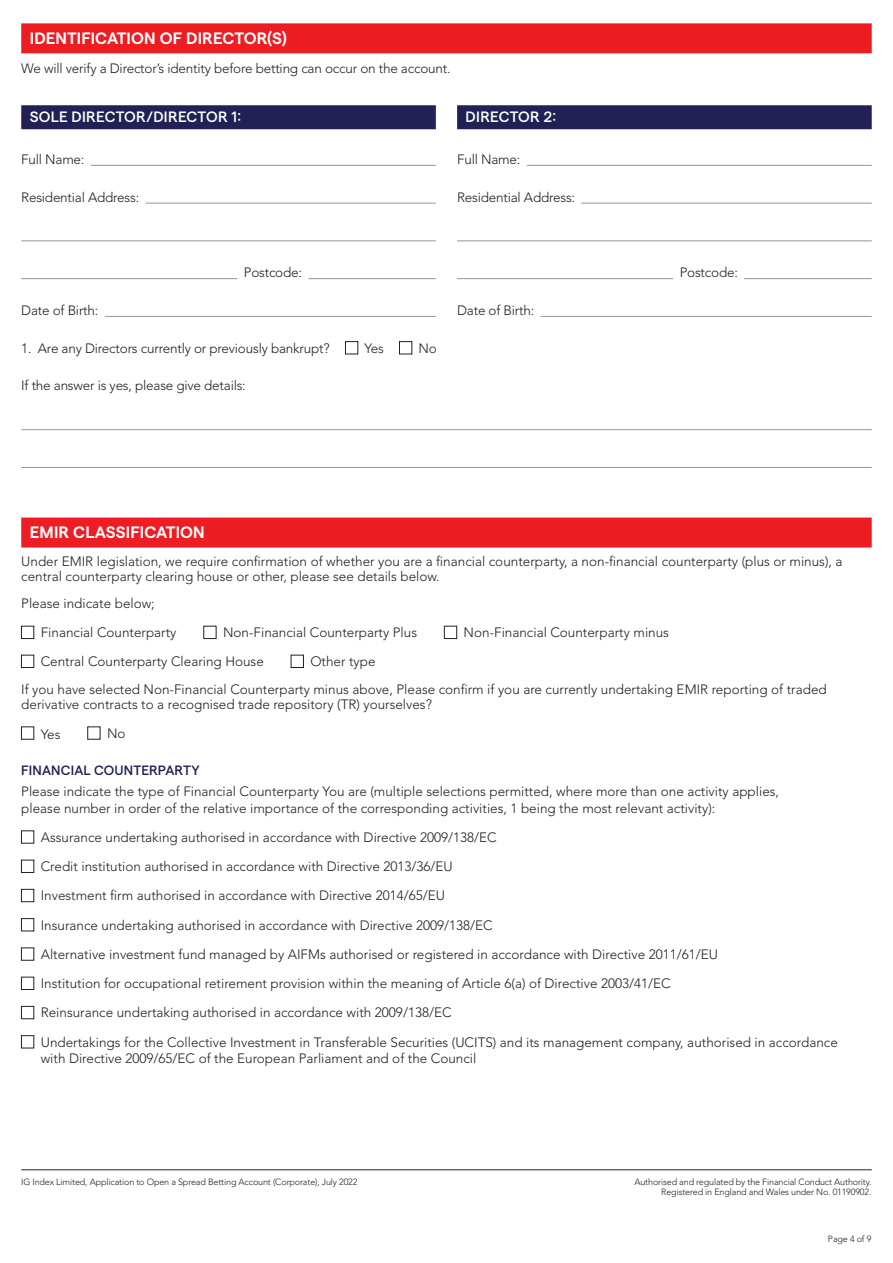
<style>
.page{position:relative;width:893px;height:1263px;background:#fff}
.page>*{position:absolute;margin:0;border:0;box-sizing:border-box;transform-origin:0 0}
.t1{font:600 16.5px "Matter SQ";letter-spacing:.01em;color:#fff}
.t2{font:500 15px "Matter SQ";letter-spacing:.015em;color:#fff}
.t3{font:300 13.5px/29.2px "Avenir LT Std";color:#231f20}
.t4{font:500 13.5px "Matter SQ";letter-spacing:.01em;color:#212156}
.t5{font:300 9px/10.5px "Avenir LT Std";letter-spacing:-.015em;color:#231f20;text-align:right}
</style>
<div class="page">
<hr style="left:21px;top:1169px;width:851px;height:1px;background:#231f20">
<div style="left:21px;top:23px;width:851px;height:30px;background:#ee1d23"></div>
<div style="left:21px;top:105px;width:415px;height:24px;background:#212156"></div>
<hr style="left:91px;top:165px;width:345px;height:1px;background:#939598">
<hr style="left:146px;top:203px;width:290px;height:1px;background:#939598">
<hr style="left:21px;top:241px;width:415px;height:1px;background:#939598">
<hr style="left:21px;top:278px;width:216px;height:1px;background:#939598">
<hr style="left:308px;top:278px;width:128px;height:1px;background:#939598">
<hr style="left:105px;top:316px;width:331px;height:1px;background:#939598">
<div style="left:457px;top:105px;width:415px;height:24px;background:#212156"></div>
<hr style="left:527px;top:165px;width:345px;height:1px;background:#939598">
<hr style="left:581px;top:203px;width:291px;height:1px;background:#939598">
<hr style="left:457px;top:241px;width:415px;height:1px;background:#939598">
<hr style="left:457px;top:278px;width:216px;height:1px;background:#939598">
<hr style="left:744px;top:278px;width:128px;height:1px;background:#939598">
<hr style="left:541px;top:316px;width:331px;height:1px;background:#939598">
<hr style="left:21px;top:429px;width:851px;height:1px;background:#939598">
<hr style="left:21px;top:467px;width:851px;height:1px;background:#939598">
<div style="left:21px;top:517px;width:851px;height:30px;background:#ee1d23"></div>
<div style="left:345px;top:341px;width:13px;height:13px;border:1px solid #231f20"></div>
<div style="left:399px;top:341px;width:13px;height:13px;border:1px solid #231f20"></div>
<div style="left:21px;top:626px;width:13px;height:13px;border:1px solid #231f20"></div>
<div style="left:204px;top:626px;width:12px;height:13px;border:1px solid #231f20"></div>
<div style="left:444px;top:626px;width:13px;height:13px;border:1px solid #231f20"></div>
<div style="left:21px;top:655px;width:13px;height:13px;border:1px solid #231f20"></div>
<div style="left:291px;top:655px;width:13px;height:13px;border:1px solid #231f20"></div>
<div style="left:21px;top:727px;width:13px;height:12px;border:1px solid #231f20"></div>
<div style="left:21px;top:831px;width:13px;height:12px;border:1px solid #231f20"></div>
<div style="left:21px;top:860px;width:13px;height:13px;border:1px solid #231f20"></div>
<div style="left:21px;top:889px;width:13px;height:13px;border:1px solid #231f20"></div>
<div style="left:21px;top:918px;width:13px;height:13px;border:1px solid #231f20"></div>
<div style="left:21px;top:948px;width:13px;height:12px;border:1px solid #231f20"></div>
<div style="left:21px;top:977px;width:13px;height:13px;border:1px solid #231f20"></div>
<div style="left:21px;top:1006px;width:13px;height:13px;border:1px solid #231f20"></div>
<div style="left:21px;top:1035px;width:13px;height:13px;border:1px solid #231f20"></div>
<p class="t1" style="left:30px;top:26px;width:258px">IDENTIFICATION OF DIRECTOR(S)</p>
<p class="t3" style="left:21px;top:54px;width:431px">We will verify a Director’s identity before betting can occur on the account.</p>
<p class="t2" style="left:30px;top:106px;width:213px">SOLE DIRECTOR/DIRECTOR 1:</p>
<p class="t3" style="left:21px;top:145px;width:65px">Full Name:</p>
<p class="t3" style="left:21px;top:182px;width:119px">Residential Address:</p>
<p class="t2" style="left:466px;top:106px;width:92px">DIRECTOR 2:</p>
<p class="t3" style="left:457px;top:145px;width:65px">Full Name:</p>
<p class="t3" style="left:457px;top:182px;width:119px">Residential Address:</p>
<p class="t3" style="left:21px;top:296px;width:79px">Date of Birth:</p>
<p class="t3" style="left:244px;top:258px;width:60px">Postcode:</p>
<p class="t3" style="left:21px;top:333px;width:310px">1. Are any Directors currently or previously bankrupt?</p>
<p class="t3" style="left:364px;top:333px;width:21px">Yes</p>
<p class="t3" style="left:418px;top:333px;width:20px">No</p>
<p class="t3" style="left:21px;top:371px;width:226px">If the answer is yes, please give details:</p>
<p class="t3" style="left:457px;top:296px;width:79px">Date of Birth:</p>
<p class="t3" style="left:680px;top:258px;width:60px">Postcode:</p>
<p class="t1" style="left:30px;top:520px;width:177px">EMIR CLASSIFICATION</p>
<p class="t3" style="left:21px;top:553px;width:823px;line-height:15px">Under EMIR legislation, we require confirmation of whether you are a financial counterparty, a non-financial counterparty (plus or minus), a central counterparty clearing house or other, please see details below.</p>
<p class="t3" style="left:41px;top:589px;width:137px;text-indent:-20px">Please indicate below;<br>Financial Counterparty</p>
<p class="t3" style="left:223px;top:618px;width:196px">Non-Financial Counterparty Plus</p>
<p class="t3" style="left:464px;top:618px;width:207px">Non-Financial Counterparty minus</p>
<p class="t3" style="left:41px;top:647px;width:225px">Central Counterparty Clearing House</p>
<p class="t3" style="left:21px;top:648px;width:807px;line-height:27.8px;text-indent:289px">Other type<br>If you have selected Non-Financial Counterparty minus above, Please confirm if you are currently undertaking EMIR reporting of traded</p>
<p class="t3" style="left:21px;top:690px;width:412px">derivative contracts to a recognised trade repository (TR) yourselves?</p>
<p class="t3" style="left:41px;top:720px;width:21px">Yes</p>
<p class="t3" style="left:107px;top:719px;width:20px">No</p>
<p class="t4" style="left:21px;top:761px;width:180px">FINANCIAL COUNTERPARTY</p>
<p class="t3" style="left:21px;top:783px;width:759px;line-height:16.5px">Please indicate the type of Financial Counterparty You are (multiple selections permitted, where more than one activity applies, please number in order of the relative importance of the corresponding activities, 1 being the most relevant activity):</p>
<p class="t3" style="left:41px;top:823px;width:799px">Assurance undertaking authorised in accordance with Directive 2009/138/EC<br>Credit institution authorised in accordance with Directive 2013/36/EU<br>Investment firm authorised in accordance with Directive 2014/65/EU<br>Insurance undertaking authorised in accordance with Directive 2009/138/EC<br>Alternative investment fund managed by AIFMs authorised or registered in accordance with Directive 2011/61/EU<br>Institution for occupational retirement provision within the meaning of Article 6(a) of Directive 2003/41/EC<br>Reinsurance undertaking authorised in accordance with 2009/138/EC<br>Undertakings for the Collective Investment in Transferable Securities (UCITS) and its management company, authorised in accordance</p>
<p class="t3" style="left:41px;top:1044px;width:437px">with Directive 2009/65/EC of the European Parliament and of the Council</p>
<p class="t5" style="left:21px;top:1176px;width:338px">IG Index Limited, Application to Open a Spread Betting Account (Corporate), July 2022</p>
<p class="t5" style="left:634px;top:1176px;width:238px">Authorised and regulated by the Financial Conduct Authority.<br>Registered in England and Wales under No. 01190902.</p>
<p class="t5" style="left:828px;top:1233px;width:45px">Page 4 of 9</p>
</div>
